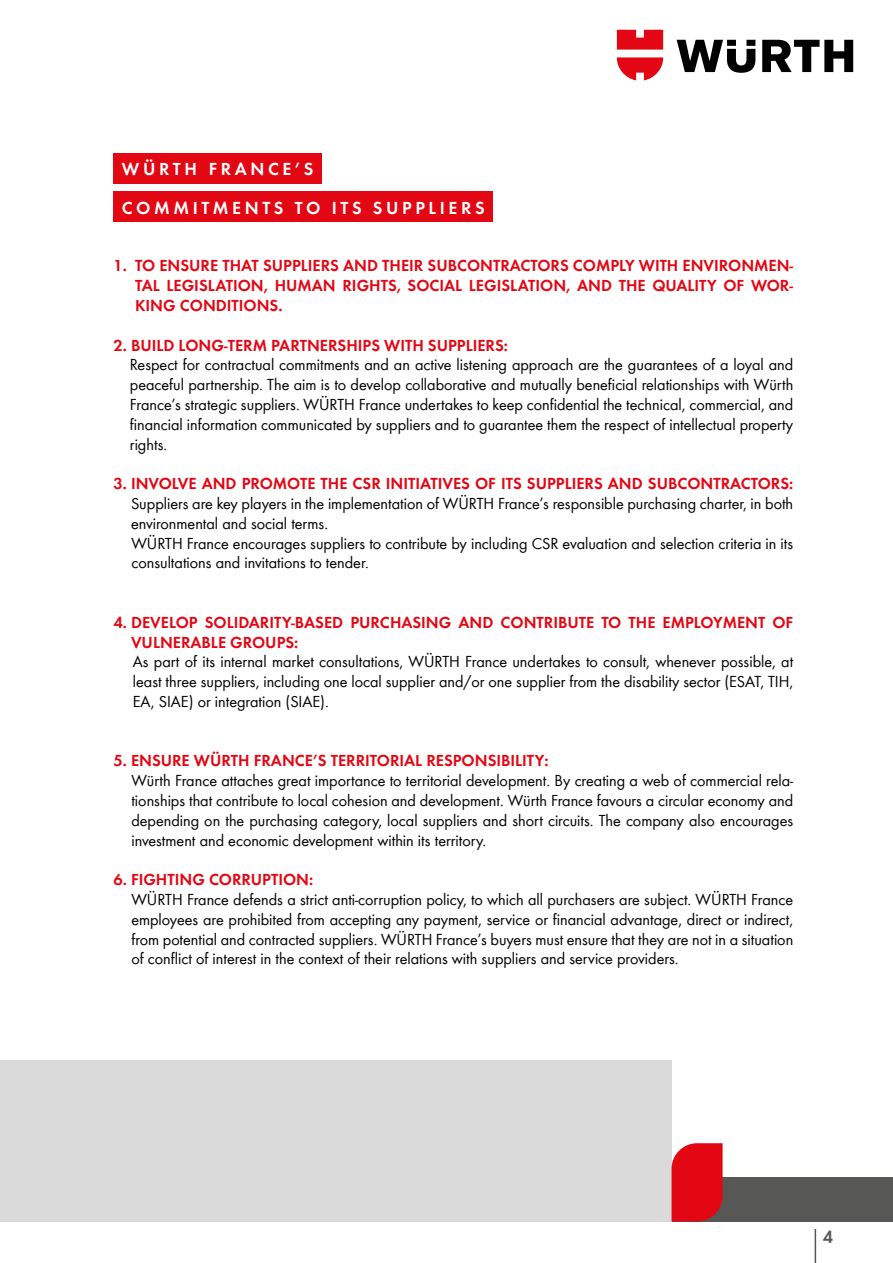
<style>
.page{position:relative;width:893px;height:1263px;background:#fff}
.page>*{position:absolute;margin:0;border:0;box-sizing:border-box;transform-origin:0 0}
.t1{font:600 18px/38.2px "Wuerth";letter-spacing:.2em;color:#fff}
.t2{font:600 18px "Wuerth";color:#575756}
.t3{font:16.5px/19.8px "Wuerth";color:#000;text-align:justify}
.t4{font:600 16.5px/19.8px "Wuerth";color:#e30613;text-align:justify}
</style>
<div class="page">
<svg style="left:677px;top:40px;width:176px;height:33px"></svg>
<svg style="left:617px;top:30px;width:46px;height:50px"></svg>
<hr style="left:815px;top:1229px;width:1px;height:34px;background:#575756">
<div style="left:0;top:1060px;width:672px;height:161px;background:#dadada"></div>
<div style="left:673px;top:1177px;width:220px;height:44px;background:#575756"></div>
<svg style="left:671px;top:1143px;width:52px;height:78px;background:#de1521"></svg>
<div style="left:113px;top:153px;width:209px;height:31px;background:#e30613"></div>
<div style="left:113px;top:191px;width:380px;height:31px;background:#e30613"></div>
<p class="t1" style="left:122px;top:149px;width:364px">WÜRTH FRANCE’S<br>COMMITMENTS TO ITS SUPPLIERS</p>
<p class="t4" style="left:135px;top:255px;width:660px;text-indent:-22px">1. TO ENSURE THAT SUPPLIERS AND THEIR SUBCONTRACTORS COMPLY WITH ENVIRONMEN-TAL LEGISLATION, HUMAN RIGHTS, SOCIAL LEGISLATION, AND THE QUALITY OF WOR-KING CONDITIONS.</p>
<p class="t4" style="left:113px;top:334px;width:396px">2. BUILD LONG-TERM PARTNERSHIPS WITH SUPPLIERS:</p>
<p class="t3" style="left:130px;top:354px;width:665px">Respect for contractual commitments and an active listening approach are the guarantees of a loyal and peaceful partnership. The aim is to develop collaborative and mutually beneficial relationships with Würth France’s strategic suppliers. WÜRTH France undertakes to keep confidential the technical, commercial, and financial information communicated by suppliers and to guarantee them the respect of intellectual property rights.</p>
<p class="t4" style="left:113px;top:472px;width:681px">3. INVOLVE AND PROMOTE THE CSR INITIATIVES OF ITS SUPPLIERS AND SUBCONTRACTORS:</p>
<p class="t3" style="left:131px;top:493px;width:664px;text-align:left">Suppliers are key players in the implementation of WÜRTH France’s responsible purchasing charter, in both environmental and social terms.<br>WÜRTH France encourages suppliers to contribute by including CSR evaluation and selection criteria in its consultations and invitations to tender.</p>
<p class="t4" style="left:131px;top:611px;width:664px;text-indent:-18px">4. DEVELOP SOLIDARITY-BASED PURCHASING AND CONTRIBUTE TO THE EMPLOYMENT OF<br>VULNERABLE GROUPS:</p>
<p class="t3" style="left:133px;top:651px;width:662px">As part of its internal market consultations, WÜRTH France undertakes to consult, whenever possible, at least three suppliers, including one local supplier and/or one supplier from the disability sector (ESAT, TIH, EA, SIAE) or integration (SIAE).</p>
<p class="t4" style="left:113px;top:750px;width:437px">5. ENSURE WÜRTH FRANCE’S TERRITORIAL RESPONSIBILITY:</p>
<p class="t3" style="left:131px;top:770px;width:663px">Würth France attaches great importance to territorial development. By creating a web of commercial rela&shy;tionships that contribute to local cohesion and development. Würth France favours a circular economy and depending on the purchasing category, local suppliers and short circuits. The company also encourages investment and economic development within its territory.</p>
<p class="t4" style="left:113px;top:868px;width:201px">6. FIGHTING CORRUPTION:</p>
<p class="t3" style="left:131px;top:889px;width:663px">WÜRTH France defends a strict anti-corruption policy, to which all purchasers are subject. WÜRTH France employees are prohibited from accepting any payment, service or financial advantage, direct or indirect, from potential and contracted suppliers. WÜRTH France’s buyers must ensure that they are not in a situation of conflict of interest in the context of their relations with suppliers and service providers.</p>
<p class="t2" style="left:823px;top:1223px;width:12px">4</p>
</div>
